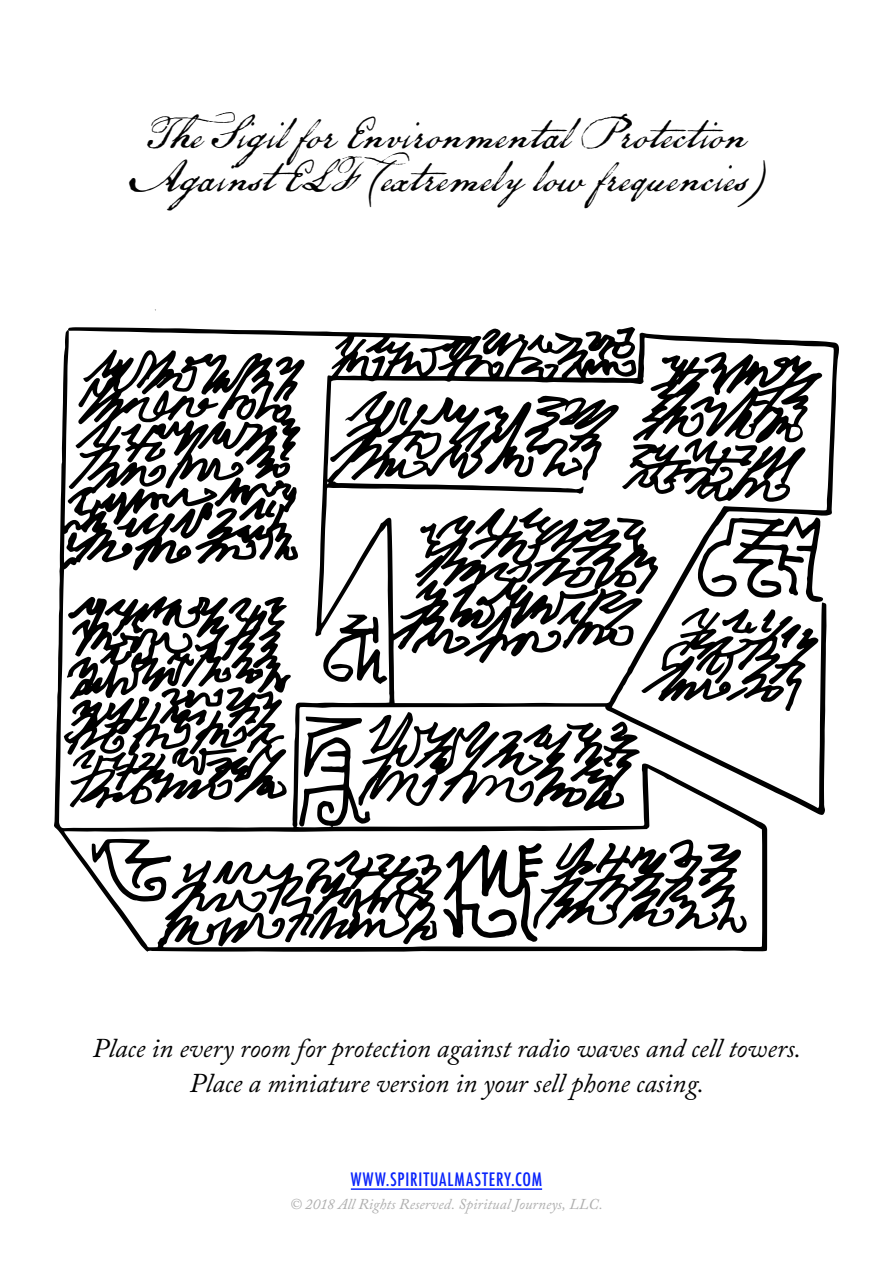
<style>
.page{position:relative;width:893px;height:1263px;background:#fff}
.page>*{position:absolute;margin:0;border:0;box-sizing:border-box;transform-origin:0 0}
.t1{font:45px/43.5px "P22 Declaration Alternate";letter-spacing:.03em;color:#000;text-align:center}
.t2{font:italic 27px/34.5px "Adobe Caslon Pro";color:#000;text-align:center}
.t3{font:500 condensed 18px "Futura";letter-spacing:.05em;color:#0923fb}
.t4{font:italic 15px "Adobe Caslon Pro";letter-spacing:.005em;color:#aeaeae}
</style>
<div class="page">
<hr style="left:351px;top:1188px;width:191px;height:2px;background:#0923fb">
<svg style="left:54px;top:327px;width:785px;height:625px"></svg>
<svg style="left:273px;top:356px;width:32px;height:46px"></svg>
<svg style="left:117px;top:420px;width:181px;height:151px"></svg>
<svg style="left:64px;top:596px;width:227px;height:213px"></svg>
<svg style="left:321px;top:352px;width:502px;height:459px"></svg>
<svg style="left:92px;top:839px;width:80px;height:62px"></svg>
<svg style="left:212px;top:838px;width:536px;height:106px"></svg>
<h1 class="t1" style="left:131px;top:117px;width:633px">The Sigil for Environmental Protection<br>AgainstELF(extremely low frequencies)</h1>
<p class="t2" style="left:92px;top:1031px;width:710px">Place in every room for protection against radio waves and cell towers.<br>Place a miniature version in your sell phone casing.</p>
<p class="t3" style="left:351px;top:1168px;width:193px">WWW.SPIRITUALMASTERY.COM</p>
<p class="t4" style="left:290px;top:1195px;width:314px">© 2018 All Rights Reserved. Spiritual Journeys, LLC.</p>
</div>
